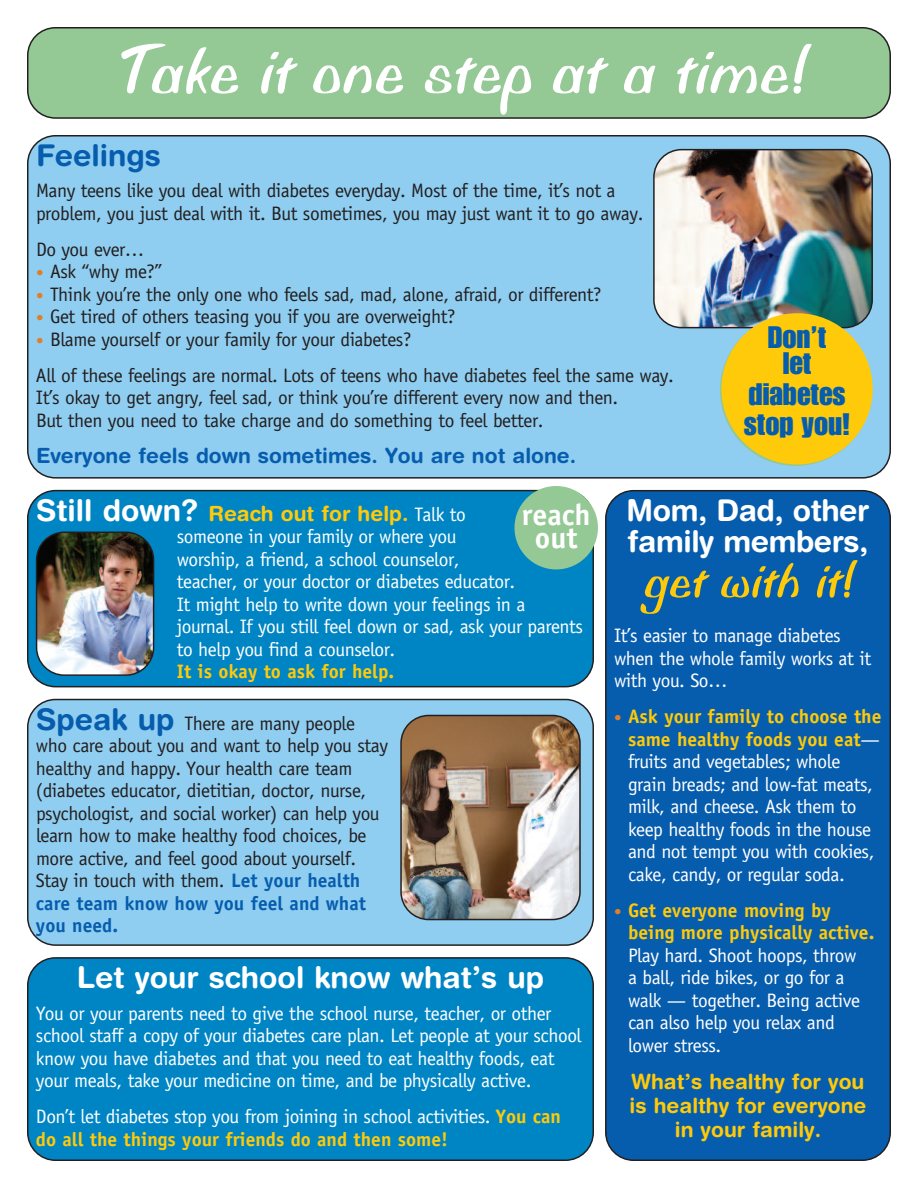
<style>
.page{position:relative;width:918px;height:1188px;background:#fff}
.page>*{position:absolute;margin:0;border:0;box-sizing:border-box;transform-origin:0 0}
.t1{font:73.5px "Biffo";color:#fff}
.t2{font:55.5px "Biffo";color:#feca0a}
.t3{font:30.45px/26px "Impact";color:#075dad;text-align:center}
.t4{font:700 30px/31.5px "Helvetica Rounded LT";letter-spacing:-.015em;color:#fff}
.t5{font:700 30px "Helvetica Rounded LT";color:#075dad}
.t6{font:700 30px/22.5px "Officina Sans";color:#fff;text-align:center}
.t7{font:700 21px/24px "Helvetica Rounded LT";color:#feca0a;text-align:center}
.t8{font:700 21px "Helvetica Rounded LT";color:#075dad}
.t9{font:19.5px/22.5px "Officina Sans";letter-spacing:-.025em;color:#fff}
.t10{font:19.5px/22.5px "Officina Sans";letter-spacing:-.025em;color:#231f20}
.t11{font:700 19.5px/22.5px "Officina Sans";color:#feca0a}
.s1{font-size:15px;color:#e17e26}
.s2{font-size:30px;color:#fff}
.s3{font-family:"Officina Sans";font-weight:400;font-size:19.5px;color:#fff}
.s4{font-family:"Helvetica Rounded LT";font-weight:700;font-size:30px;color:#075dad}
.s5{font-weight:700;color:#075dad}
.s6{font-weight:700;color:#feca0a}
.s7{font-weight:400;font-size:15px;color:#e17e26}
</style>
<div class="page">
<div style="left:27px;top:27px;width:864px;height:92px;background:#94c895"></div>
<div style="left:27px;top:135px;width:864px;height:344px;background:#8fcef1"></div>
<div style="left:27px;top:699px;width:567px;height:247px;background:#8fcef1"></div>
<div style="left:605px;top:490px;width:286px;height:671px;background:#075dad"></div>
<div style="left:27px;top:490px;width:567px;height:197px;background:#0085c4"></div>
<div style="left:27px;top:957px;width:567px;height:204px;background:#0085c4"></div>
<img style="left:36px;top:532px;width:118px;height:144px">
<img style="left:400px;top:715px;width:181px;height:205px">
<img style="left:653px;top:149px;width:220px;height:179px">
<div style="left:721px;top:313px;width:152px;height:151px;background:#feca0a;border-radius:50%"></div>
<div style="left:514px;top:486px;width:84px;height:83px;background:#94c895;border-radius:50%"></div>
<h1 class="t1" style="left:113px;top:45px;width:693px">Take it one step at a time!</h1>
<h3 class="t5" style="left:36px;top:144px;width:127px">Feelings</h3>
<p class="t10" style="left:36px;top:181px;width:609px">Many teens like you deal with diabetes everyday. Most of the time, it’s not a problem, you just deal with it. But sometimes, you may just want it to go away.</p>
<p class="t10" style="left:36px;top:240px;width:110px">Do you ever…</p>
<p class="t10" style="left:36px;top:262px;width:128px"><span class="s1">•</span> Ask “why me?”</p>
<p class="t10" style="left:36px;top:285px;width:567px"><span class="s1">•</span> Think you’re the only one who feels sad, mad, alone, afraid, or different?</p>
<p class="t10" style="left:36px;top:307px;width:421px"><span class="s1">•</span> Get tired of others teasing you if you are overweight?</p>
<p class="t10" style="left:36px;top:323px;width:639px;line-height:36px"><span class="s1">•</span> Blame yourself or your family for your diabetes?<br>All of these feelings are normal. Lots of teens who have diabetes feel the same way.</p>
<p class="t10" style="left:36px;top:388px;width:584px">It’s okay to get angry, feel sad, or think you’re different every now and then.<br>But then you need to take charge and do something to feel better.</p>
<p class="t8" style="left:36px;top:448px;width:542px">Everyone feels down sometimes. You are not alone.</p>
<h3 class="t3" style="left:768px;top:326px;width:60px">Don’t let</h3>
<h3 class="t3" style="left:744px;top:380px;width:108px;line-height:30.5px;text-align:left">diabetes stop you!</h3>
<p class="t7" style="left:36px;top:503px;width:431px"><span class="s2">Still down?</span> Reach out for help. <span class="s3">Talk to</span></p>
<p class="t9" style="left:177px;top:527px;width:408px">someone in your family or where you<br>worship, a friend, a school counselor,<br>teacher, or your doctor or diabetes educator.<br>It might help to write down your feelings in a journal. If you still feel down or sad, ask your parents to help you find a counselor.</p>
<p class="t11" style="left:177px;top:662px;width:219px">It is okay to ask for help.</p>
<h3 class="t6" style="left:522px;top:506px;width:70px">reach out</h3>
<p class="t10" style="left:36px;top:713px;width:354px"><span class="s4">Speak up</span> There are many people who care about you and want to help you stay healthy and happy. Your health care team (diabetes educator, dietitian, doctor, nurse, psychologist, and social worker) can help you learn how to make healthy food choices, be more active, and feel good about yourself.<br>Stay in touch with them. <span class="s5">Let your health care team know how you feel and what you need.</span></p>
<h3 class="t4" style="left:77px;top:965px;width:469px">Let your school know what’s up</h3>
<p class="t9" style="left:36px;top:1003px;width:547px">You or your parents need to give the school nurse, teacher, or other school staff a copy of your diabetes care plan. Let people at your school know you have diabetes and that you need to eat healthy foods, eat your meals, take your medicine on time, and be physically active.</p>
<p class="t9" style="left:36px;top:1107px;width:527px">Don’t let diabetes stop you from joining in school activities. <span class="s6">You can do all the things your friends do and then some!</span></p>
<h3 class="t4" style="left:627px;top:497px;width:244px">Mom, Dad, other family members,</h3>
<h2 class="t2" style="left:644px;top:561px;width:210px">get with it!</h2>
<p class="t9" style="left:614px;top:626px;width:259px">It’s easier to manage diabetes when the whole family works at it with you. So…</p>
<p class="t9" style="left:628px;top:707px;width:255px;text-indent:-14px"><span class="s1">•</span> <span class="s6">Ask your family to choose the same healthy foods you eat</span>— fruits and vegetables; whole grain breads; and low-fat meats, milk, and cheese. Ask them to keep healthy foods in the house and not tempt you with cookies, cake, candy, or regular soda.</p>
<p class="t11" style="left:628px;top:901px;width:248px;text-indent:-14px"><span class="s7">•</span> Get everyone moving by being more physically active.</p>
<p class="t9" style="left:628px;top:946px;width:233px">Play hard. Shoot hoops, throw a ball, ride bikes, or go for a walk — together. Being active can also help you relax and lower stress.</p>
<p class="t7" style="left:630px;top:1072px;width:238px">What’s healthy for you is healthy for everyone in your family.</p>
</div>
